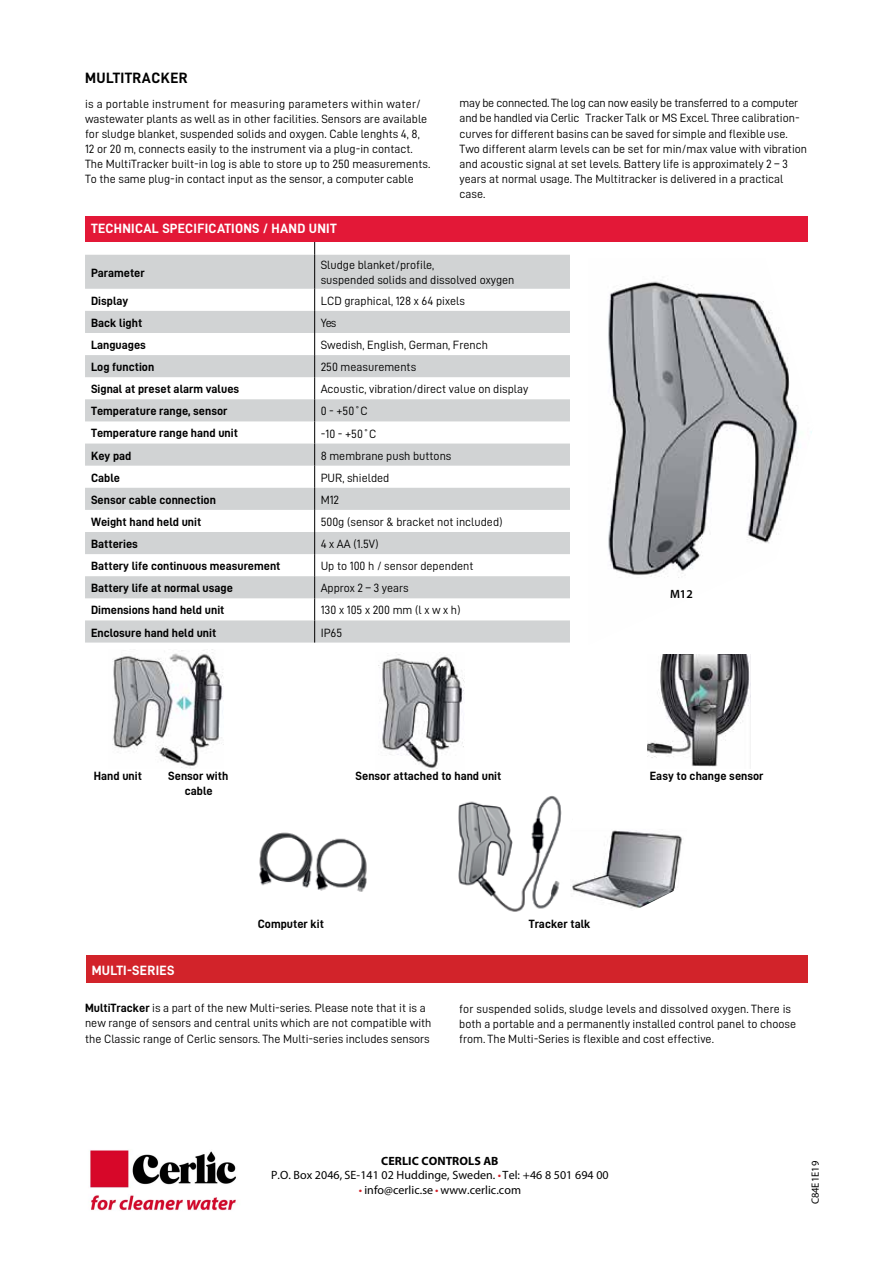
<style>
.page{position:relative;width:893px;height:1263px;background:#fff}
.page>*{position:absolute;margin:0;border:0;box-sizing:border-box;transform-origin:0 0}
.t1{font:15px "D DIN Bold";letter-spacing:.025em;color:#000}
.t2{font:13.5px "D DIN Bold";letter-spacing:.02em;color:#fff}
.t3{font:12px/15px "D DIN";color:#000}
.t4{font:12px/15px "D DIN Bold";color:#000;text-align:center}
.t5{font:12px/14.7px "Myriad Pro";letter-spacing:.005em;color:#000;text-align:center}
.t6{font:600 12px "Myriad Pro";color:#000}
.t7{font:10.5px "Myriad Pro";color:#000}
.s1{font-family:"D DIN Bold"}
.s2{font-weight:700}
.s3{color:#d2232a}
</style>
<div class="page">
<div style="left:85px;top:217px;width:723px;height:25px;background:#e31837"></div>
<svg style="left:85px;top:255px;width:485px;height:387px;fill:#d1d3d4"></svg>
<svg style="left:314px;top:242px;width:1px;height:13px"></svg>
<hr style="left:314px;top:255px;width:1px;height:34px;background:#000">
<svg style="left:314px;top:289px;width:1px;height:353px"></svg>
<img style="left:608px;top:281px;width:204px;height:297px">
<div style="left:86px;top:956px;width:721px;height:27px;background:#d2232a"></div>
<img style="left:647px;top:655px;width:103px;height:112px">
<img style="left:112px;top:649px;width:112px;height:119px">
<img style="left:378px;top:654px;width:86px;height:115px">
<img style="left:458px;top:796px;width:104px;height:116px">
<img style="left:259px;top:832px;width:108px;height:60px">
<img style="left:572px;top:830px;width:110px;height:79px">
<img style="left:89px;top:1150px;width:147px;height:61px">
<p class="t1" style="left:85px;top:69px;width:104px">MULTITRACKER</p>
<p class="t3" style="left:85px;top:96px;width:347px">is a portable instrument for measuring parameters within water/ wastewater plants as well as in other facilities. Sensors are available for sludge blanket, suspended solids and oxygen. Cable lenghts 4, 8, 12 or 20 m, connects easily to the instrument via a plug-in contact.<br>The MultiTracker built-in log is able to store up to 250 measurements.<br>To the same plug-in contact input as the sensor, a computer cable</p>
<p class="t2" style="left:91px;top:221px;width:247px">TECHNICAL SPECIFICATIONS / HAND UNIT</p>
<p class="t4" style="left:91px;top:265px;width:55px">Parameter</p>
<p class="t3" style="left:321px;top:257px;width:195px">Sludge blanket/profile,<br>suspended solids and dissolved oxygen</p>
<p class="t4" style="left:91px;top:293px;width:39px">Display</p>
<p class="t3" style="left:321px;top:293px;width:146px">LCD graphical, 128 x 64 pixels</p>
<p class="t4" style="left:91px;top:315px;width:53px">Back light</p>
<p class="t3" style="left:321px;top:315px;width:17px">Yes</p>
<p class="t4" style="left:91px;top:337px;width:56px">Languages</p>
<p class="t3" style="left:321px;top:337px;width:169px">Swedish, English, German, French</p>
<p class="t4" style="left:91px;top:359px;width:65px">Log function</p>
<p class="t3" style="left:321px;top:359px;width:97px">250 measurements</p>
<p class="t4" style="left:91px;top:381px;width:150px">Signal at preset alarm values</p>
<p class="t3" style="left:321px;top:381px;width:209px">Acoustic, vibration/direct value on display</p>
<p class="t4" style="left:91px;top:403px;width:138px">Temperature range, sensor</p>
<p class="t3" style="left:321px;top:404px;width:49px">0 - +50˚C</p>
<p class="t4" style="left:91px;top:426px;width:148px">Temperature range hand unit</p>
<p class="t3" style="left:321px;top:426px;width:57px">-10 - +50˚C</p>
<p class="t4" style="left:91px;top:448px;width:42px">Key pad</p>
<p class="t3" style="left:321px;top:448px;width:132px">8 membrane push buttons</p>
<p class="t4" style="left:91px;top:470px;width:31px">Cable</p>
<p class="t3" style="left:321px;top:470px;width:70px">PUR, shielded</p>
<p class="t4" style="left:91px;top:492px;width:126px">Sensor cable connection</p>
<p class="t3" style="left:321px;top:492px;width:20px">M12</p>
<p class="t4" style="left:91px;top:514px;width:112px">Weight hand held unit</p>
<p class="t3" style="left:321px;top:514px;width:183px">500g (sensor &amp; bracket not included)</p>
<p class="t4" style="left:91px;top:536px;width:48px">Batteries</p>
<p class="t3" style="left:321px;top:536px;width:59px">4 x AA (1.5V)</p>
<p class="t4" style="left:91px;top:558px;width:191px">Battery life continuous measurement</p>
<p class="t3" style="left:321px;top:558px;width:154px">Up to 100 h / sensor dependent</p>
<p class="t4" style="left:91px;top:580px;width:143px">Battery life at normal usage</p>
<p class="t3" style="left:321px;top:580px;width:90px">Approx 2 – 3 years</p>
<p class="t4" style="left:91px;top:602px;width:135px">Dimensions hand held unit</p>
<p class="t3" style="left:321px;top:603px;width:141px">130 x 105 x 200 mm (l x w x h)</p>
<p class="t4" style="left:91px;top:625px;width:127px">Enclosure hand held unit</p>
<p class="t3" style="left:321px;top:625px;width:23px">IP65</p>
<p class="t3" style="left:460px;top:95px;width:349px">may be connected. The log can now easily be transferred to a computer and be handled via Cerlic Tracker Talk or MS Excel. Three calibration&shy;curves for different basins can be saved for simple and flexible use.<br>Two different alarm levels can be set for min/max value with vibration and acoustic signal at set levels. Battery life is approximately 2 – 3 years at normal usage. The Multitracker is delivered in a practical case.</p>
<p class="t6" style="left:670px;top:586px;width:24px">M12</p>
<p class="t4" style="left:94px;top:768px;width:50px">Hand unit</p>
<p class="t4" style="left:168px;top:768px;width:62px">Sensor with cable</p>
<p class="t4" style="left:356px;top:768px;width:147px">Sensor attached to hand unit</p>
<p class="t4" style="left:650px;top:768px;width:115px">Easy to change sensor</p>
<p class="t4" style="left:258px;top:916px;width:68px">Computer kit</p>
<p class="t4" style="left:529px;top:916px;width:63px">Tracker talk</p>
<p class="t2" style="left:92px;top:963px;width:84px">MULTI-SERIES</p>
<p class="t3" style="left:85px;top:1000px;width:348px"><span class="s1">MultiTracker</span> is a part of the new Multi-series. Please note that it is a new range of sensors and central units which are not compatible with the Classic range of Cerlic sensors. The Multi-series includes sensors</p>
<p class="t3" style="left:459px;top:1001px;width:338px">for suspended solids, sludge levels and dissolved oxygen. There is both a portable and a permanently installed control panel to choose from. The Multi-Series is flexible and cost effective.</p>
<p class="t5" style="left:271px;top:1153px;width:339px"><span class="s2">CERLIC CONTROLS AB<br></span>P.O. Box 2046, SE-141 02 Huddinge, Sweden. <span class="s3">•</span>Tel: +46 8 501 694 00</p>
<p class="t5" style="left:359px;top:1183px;width:164px"><span class="s3">•</span> info@cerlic.se <span class="s3">•</span> www.cerlic.com</p>
<p class="t7" style="left:809px;top:1204px;width:45px;rotate:-90deg">C84E1E19</p>
</div>
